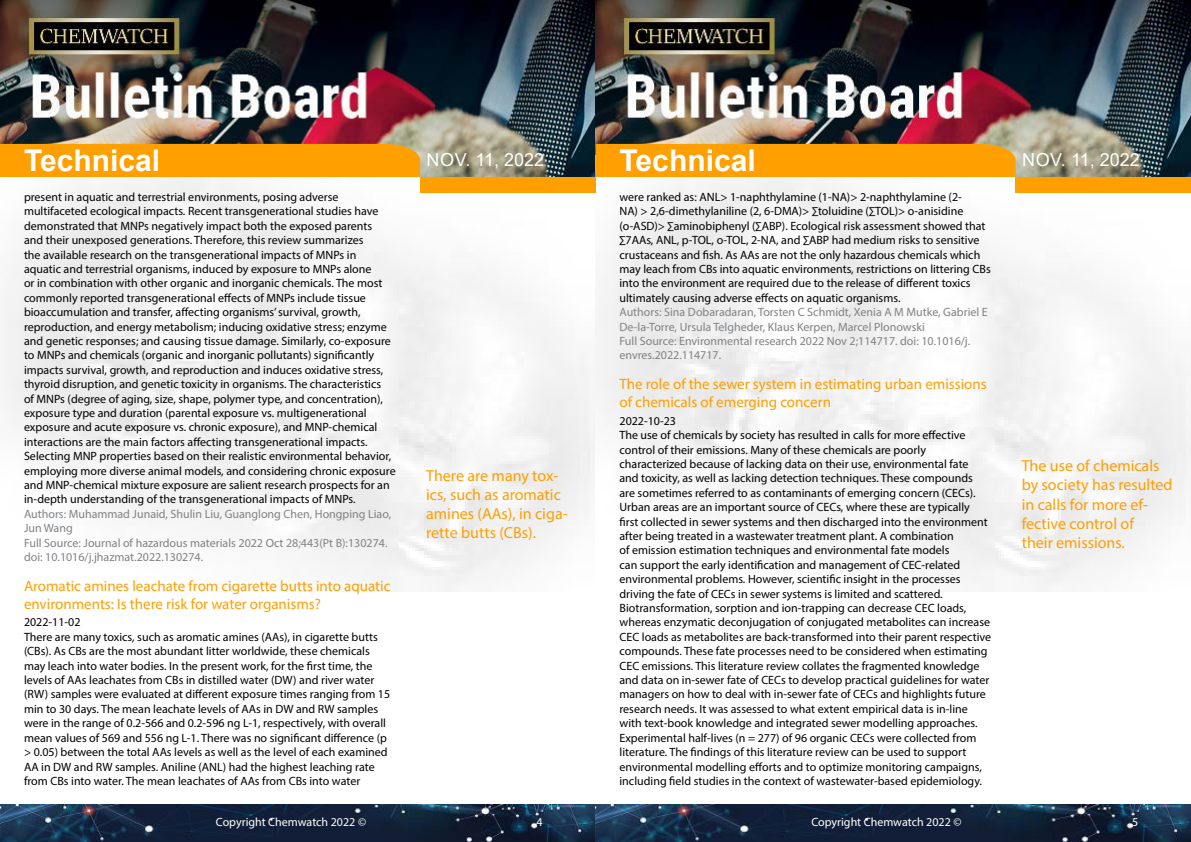
<style>
.page{position:relative;width:1191px;height:842px;background:#fff}
.page>*{position:absolute;margin:0;border:0;box-sizing:border-box;transform-origin:0 0}
.t1{font:700 30px "Arial";color:#fff}
.t2{font:18px "Arial";color:#fff}
.t3{font:16px/19.2px "Myriad Pro";color:#ff9f00}
.t4{font:15px/18px "Myriad Pro";color:#ff9f00}
.t5{font:12px/14.4px "Myriad Pro";color:#000}
.t6{font:12px/14.4px "Myriad Pro";color:#808285}
.t7{font:12px "Myriad Pro";color:#fff}
</style>
<div class="page">
<img style="left:0;top:0;width:1191px;height:592px">
<div style="left:420px;top:177px;width:175px;height:15px;background:#ff9f00"></div>
<div style="left:1015px;top:177px;width:176px;height:15px;background:#ff9f00"></div>
<div style="left:0;top:144px;width:420px;height:33px;background:#ff9f00"></div>
<div style="left:595px;top:144px;width:420px;height:33px;background:#ff9f00"></div>
<img style="left:0;top:804px;width:1191px;height:38px">
<h1 class="t1" style="left:24px;top:139px;width:138px">Technical</h1>
<h1 class="t1" style="left:619px;top:139px;width:138px">Technical</h1>
<p class="t5" style="left:24px;top:190px;width:373px">present in aquatic and terrestrial environments, posing adverse multifaceted ecological impacts. Recent transgenerational studies have demonstrated that MNPs negatively impact both the exposed parents<br>and their unexposed generations. Therefore, this review summarizes<br>the available research on the transgenerational impacts of MNPs in aquatic and terrestrial organisms, induced by exposure to MNPs alone<br>or in combination with other organic and inorganic chemicals. The most commonly reported transgenerational effects of MNPs include tissue bioaccumulation and transfer, affecting organisms’ survival, growth, reproduction, and energy metabolism; inducing oxidative stress; enzyme and genetic responses; and causing tissue damage. Similarly, co-exposure to MNPs and chemicals (organic and inorganic pollutants) significantly impacts survival, growth, and reproduction and induces oxidative stress, thyroid disruption, and genetic toxicity in organisms. The characteristics<br>of MNPs (degree of aging, size, shape, polymer type, and concentration), exposure type and duration (parental exposure vs. multigenerational exposure and acute exposure vs. chronic exposure), and MNP-chemical interactions are the main factors affecting transgenerational impacts.<br>Selecting MNP properties based on their realistic environmental behavior, employing more diverse animal models, and considering chronic exposure and MNP-chemical mixture exposure are salient research prospects for an in-depth understanding of the transgenerational impacts of MNPs.</p>
<p class="t6" style="left:24px;top:506px;width:369px">Authors: Muhammad Junaid, Shulin Liu, Guanglong Chen, Hongping Liao, Jun Wang<br>Full Source: Journal of hazardous materials 2022 Oct 28;443(Pt B):130274. doi: 10.1016/j.jhazmat.2022.130274.</p>
<p class="t4" style="left:24px;top:577px;width:368px">Aromatic amines leachate from cigarette butts into aquatic environments: Is there risk for water organisms?</p>
<p class="t5" style="left:24px;top:615px;width:368px">2022-11-02<br>There are many toxics, such as aromatic amines (AAs), in cigarette butts (CBs). As CBs are the most abundant litter worldwide, these chemicals may leach into water bodies. In the present work, for the first time, the levels of AAs leachates from CBs in distilled water (DW) and river water (RW) samples were evaluated at different exposure times ranging from 15 min to 30 days. The mean leachate levels of AAs in DW and RW samples were in the range of 0.2-566 and 0.2-596 ng L-1, respectively, with overall mean values of 569 and 556 ng L-1. There was no significant difference (p &gt; 0.05) between the total AAs levels as well as the level of each examined AA in DW and RW samples. Aniline (ANL) had the highest leaching rate from CBs into water. The mean leachates of AAs from CBs into water</p>
<h2 class="t2" style="left:426px;top:148px;width:119px">NOV. 11, 2022</h2>
<h2 class="t2" style="left:1022px;top:148px;width:119px">NOV. 11, 2022</h2>
<p class="t5" style="left:619px;top:190px;width:373px">were ranked as: ANL&gt; 1-naphthylamine (1-NA)&gt; 2-naphthylamine (2-<br>NA) &gt; 2,6-dimethylaniline (2, 6-DMA)&gt; ∑toluidine (∑TOL)&gt; o-anisidine (o-ASD)&gt; ∑aminobiphenyl (∑ABP). Ecological risk assessment showed that ∑7AAs, ANL, p-TOL, o-TOL, 2-NA, and ∑ABP had medium risks to sensitive crustaceans and fish. As AAs are not the only hazardous chemicals which may leach from CBs into aquatic environments, restrictions on littering CBs into the environment are required due to the release of different toxics ultimately causing adverse effects on aquatic organisms.</p>
<p class="t6" style="left:619px;top:305px;width:370px">Authors: Sina Dobaradaran, Torsten C Schmidt, Xenia A M Mutke, Gabriel E De-la-Torre, Ursula Telgheder, Klaus Kerpen, Marcel Plonowski<br>Full Source: Environmental research 2022 Nov 2;114717. doi: 10.1016/j. envres.2022.114717.</p>
<p class="t4" style="left:619px;top:375px;width:369px">The role of the sewer system in estimating urban emissions of chemicals of emerging concern</p>
<p class="t5" style="left:619px;top:413px;width:373px">2022-10-23<br>The use of chemicals by society has resulted in calls for more effective control of their emissions. Many of these chemicals are poorly characterized because of lacking data on their use, environmental fate<br>and toxicity, as well as lacking detection techniques. These compounds are sometimes referred to as contaminants of emerging concern (CECs).<br>Urban areas are an important source of CECs, where these are typically first collected in sewer systems and then discharged into the environment after being treated in a wastewater treatment plant. A combination<br>of emission estimation techniques and environmental fate models<br>can support the early identification and management of CEC-related environmental problems. However, scientific insight in the processes driving the fate of CECs in sewer systems is limited and scattered.<br>Biotransformation, sorption and ion-trapping can decrease CEC loads, whereas enzymatic deconjugation of conjugated metabolites can increase CEC loads as metabolites are back-transformed into their parent respective compounds. These fate processes need to be considered when estimating CEC emissions. This literature review collates the fragmented knowledge and data on in-sewer fate of CECs to develop practical guidelines for water managers on how to deal with in-sewer fate of CECs and highlights future research needs. It was assessed to what extent empirical data is in-line with text-book knowledge and integrated sewer modelling approaches.<br>Experimental half-lives (n = 277) of 96 organic CECs were collected from literature. The findings of this literature review can be used to support environmental modelling efforts and to optimize monitoring campaigns, including field studies in the context of wastewater-based epidemiology.</p>
<h3 class="t3" style="left:426px;top:465px;width:143px">There are many tox&shy;ics, such as aromatic amines (AAs), in ciga&shy;rette butts (CBs).</h3>
<h3 class="t3" style="left:1021px;top:456px;width:152px">The use of chemicals by society has resulted in calls for more ef&shy;fective control of<br>their emissions.</h3>
<p class="t7" style="left:216px;top:815px;width:152px">Copyright Chemwatch 2022 ©</p>
<p class="t7" style="left:536px;top:815px;width:8px">4</p>
<p class="t7" style="left:811px;top:815px;width:152px">Copyright Chemwatch 2022 ©</p>
<p class="t7" style="left:1132px;top:815px;width:8px">5</p>
</div>
